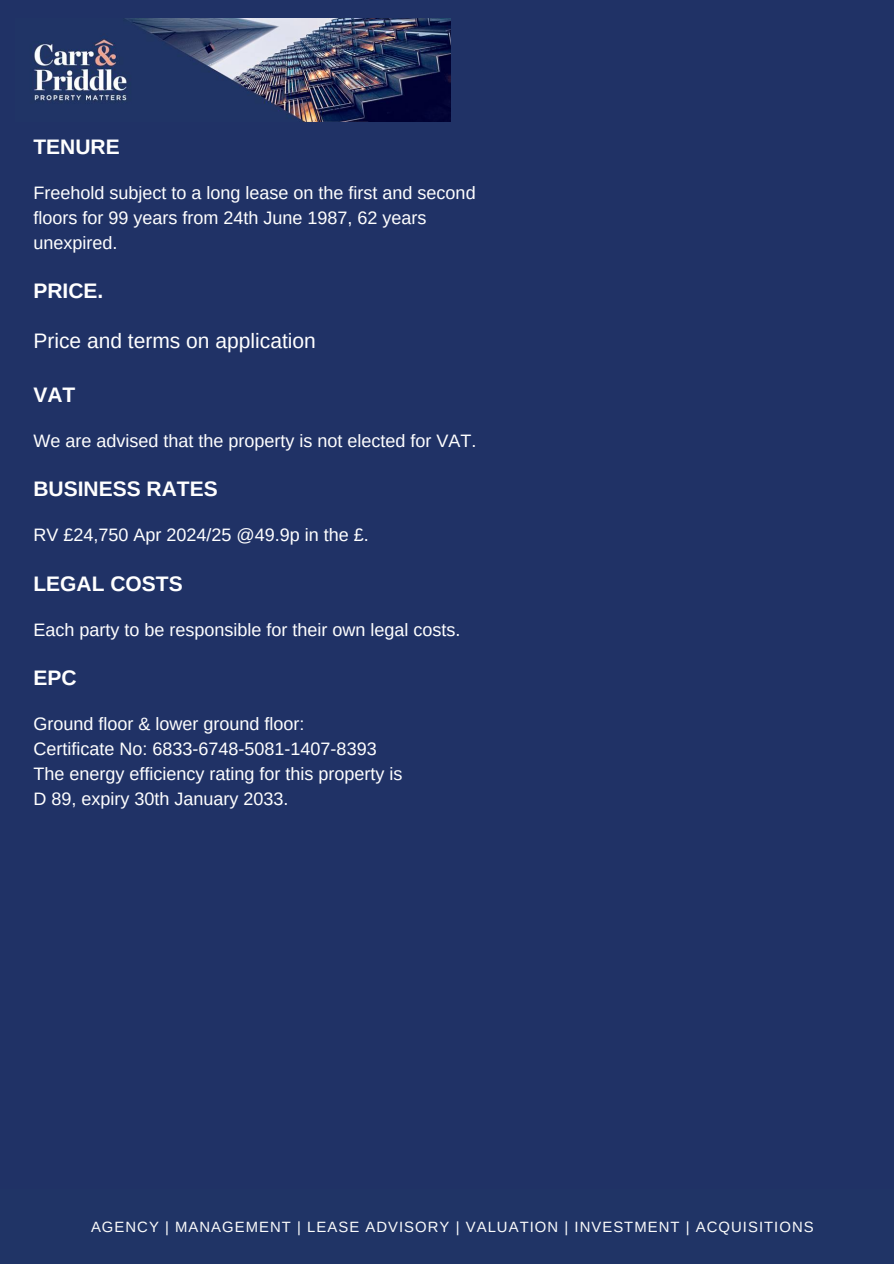
<style>
.page{position:relative;width:894px;height:1264px;background:#fff}
.page>*{position:absolute;margin:0;border:0;box-sizing:border-box;transform-origin:0 0}
.t1{font:700 21px "Arimo";color:#fff}
.t2{font:21px "Arimo";color:#fff}
.t3{font:18px/24.8px "Arimo";color:#fff}
.t4{font:14.85px "Arimo";letter-spacing:.07em;color:#fbfbfb}
</style>
<div class="page">
<div style="left:0;top:0;width:893px;height:1263px;background:#203266"></div>
<img style="left:33px;top:19px;width:417px;height:102px">
<h1 class="t1" style="left:33px;top:135px;width:88px">TENURE</h1>
<h3 class="t3" style="left:33px;top:180px;width:443px">Freehold subject to a long lease on the first and second floors for 99 years from 24th June 1987, 62 years unexpired.</h3>
<h1 class="t1" style="left:33px;top:279px;width:71px">PRICE.</h1>
<h2 class="t2" style="left:33px;top:329px;width:284px">Price and terms on application</h2>
<h1 class="t1" style="left:33px;top:383px;width:43px">VAT</h1>
<h3 class="t3" style="left:33px;top:428px;width:444px">We are advised that the property is not elected for VAT.</h3>
<h1 class="t1" style="left:33px;top:477px;width:186px">BUSINESS RATES</h1>
<h3 class="t3" style="left:33px;top:522px;width:337px">RV £24,750 Apr 2024/25 @49.9p in the £.</h3>
<h1 class="t1" style="left:33px;top:572px;width:151px">LEGAL COSTS</h1>
<h3 class="t3" style="left:33px;top:617px;width:428px">Each party to be responsible for their own legal costs.</h3>
<h1 class="t1" style="left:33px;top:666px;width:45px">EPC</h1>
<h3 class="t3" style="left:33px;top:711px;width:370px">Ground floor &amp; lower ground floor:<br>Certificate No: 6833-6748-5081-1407-8393<br>The energy efficiency rating for this property is D 89, expiry 30th January 2033.</h3>
<p class="t4" style="left:91px;top:1218px;width:724px">AGENCY | MANAGEMENT | LEASE ADVISORY | VALUATION | INVESTMENT | ACQUISITIONS</p>
</div>
